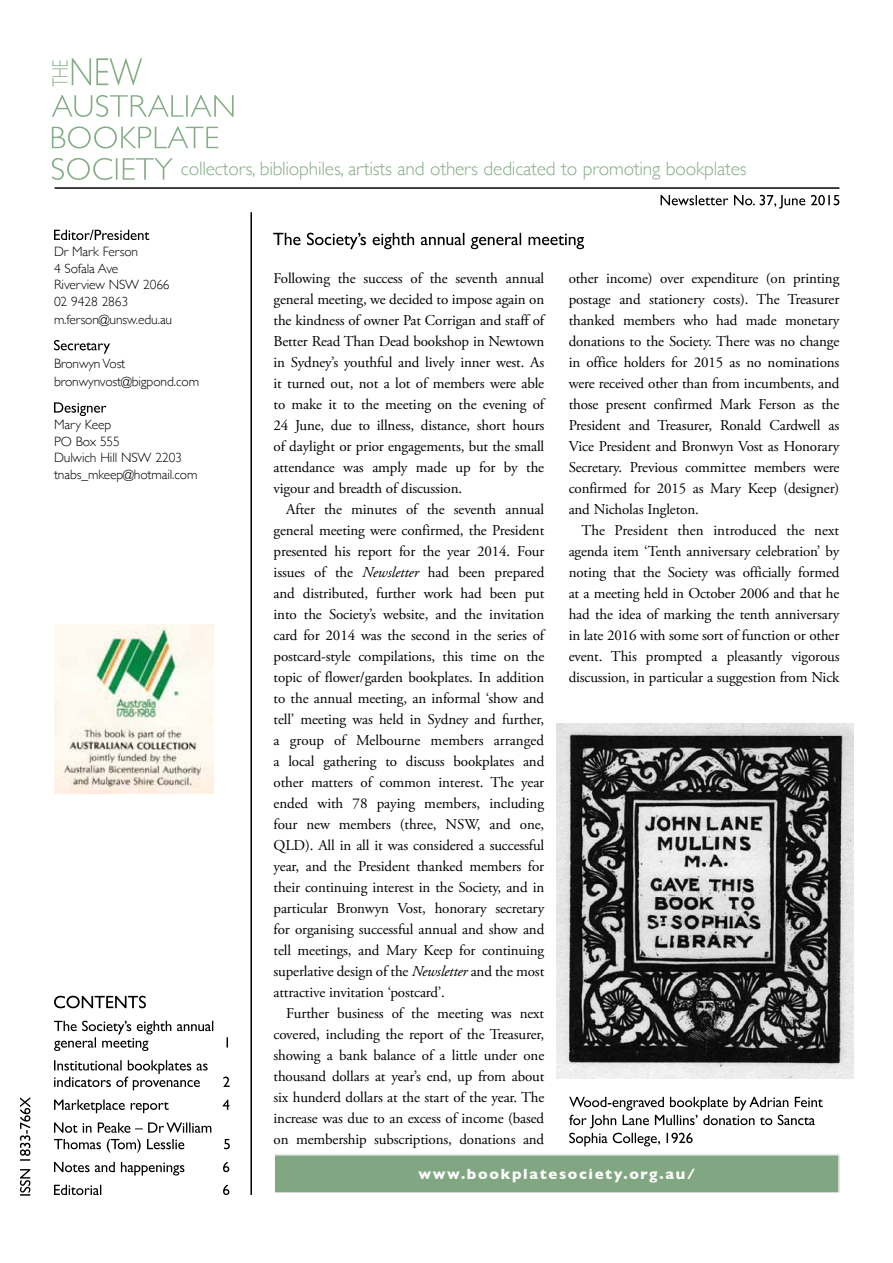
<style>
.page{position:relative;width:893px;height:1263px;background:#fff}
.page>*{position:absolute;margin:0;border:0;box-sizing:border-box;transform-origin:0 0}
.t1{font:300 19.35px "Gill Sans";letter-spacing:-.01em;color:#86ad87}
.t2{font:15px/21px "Adobe Garamond Pro";letter-spacing:-.01em;color:#000;text-align:justify}
.t3{font:700 15px "Gill Sans";letter-spacing:.11em;color:#fff}
.t4{font:300 13.5px/16.5px "Gill Sans";letter-spacing:-.01em;color:#000}
.s1{font-style:italic}
</style>
<div class="page">
<svg style="left:661px;top:195px;width:178px;height:14px"></svg>
<hr style="left:250px;top:212px;width:2px;height:983px;background:#000">
<svg style="left:273px;top:233px;width:311px;height:16px"></svg>
<svg style="left:20px;top:1097px;width:10px;height:98px"></svg>
<svg style="left:54px;top:230px;width:95px;height:10px"></svg>
<svg style="left:54px;top:340px;width:56px;height:14px"></svg>
<svg style="left:54px;top:402px;width:52px;height:14px"></svg>
<div style="left:274px;top:1154px;width:566px;height:39px;background:#81a782"></div>
<div style="left:274px;top:1155px;width:565px;height:38px;border:1px solid #fff"></div>
<svg style="left:569px;top:1097px;width:254px;height:49px"></svg>
<svg style="left:54px;top:996px;width:92px;height:12px"></svg>
<svg style="left:54px;top:1021px;width:174px;height:30px"></svg>
<svg style="left:54px;top:1060px;width:176px;height:30px"></svg>
<svg style="left:54px;top:1099px;width:175px;height:14px"></svg>
<svg style="left:54px;top:1122px;width:157px;height:11px"></svg>
<svg style="left:54px;top:1139px;width:176px;height:13px"></svg>
<svg style="left:54px;top:1162px;width:175px;height:13px"></svg>
<svg style="left:54px;top:1184px;width:175px;height:11px"></svg>
<img style="left:54px;top:624px;width:160px;height:170px">
<img style="left:557px;top:724px;width:296px;height:354px">
<svg style="left:52px;top:58px;width:90px;height:29px"></svg>
<svg style="left:52px;top:95px;width:182px;height:22px"></svg>
<svg style="left:52px;top:126px;width:166px;height:22px"></svg>
<svg style="left:52px;top:158px;width:121px;height:22px"></svg>
<hr style="left:55px;top:187px;width:784px;height:2px;background:#000">
<p class="t1" style="left:181px;top:154px;width:567px">collectors, bibliophiles, artists and others dedicated to promoting bookplates</p>
<p class="t4" style="left:54px;top:243px;width:117px">Dr Mark Ferson<br>4 Sofala Ave<br>Riverview NSW 2066<br>02 9428 2863</p>
<p class="t4" style="left:54px;top:311px;width:120px">m.ferson@unsw.edu.au</p>
<p class="t4" style="left:54px;top:354px;width:147px;line-height:18px">Bronwyn Vost bronwynvost@bigpond.com</p>
<p class="t4" style="left:54px;top:416px;width:145px">Mary Keep<br>PO Box 555<br>Dulwich Hill NSW 2203 tnabs_mkeep@hotmail.com</p>
<p class="t2" style="left:274px;top:268px;width:272px">Following the success of the seventh annual general meeting, we decided to impose again on the kindness of owner Pat Corrigan and staff of Better Read Than Dead bookshop in Newtown in Sydney’s youthful and lively inner west. As it turned out, not a lot of members were able to make it to the meeting on the evening of 24 June, due to illness, distance, short hours of daylight or prior engagements, but the small attendance was amply made up for by the vigour and breadth of discussion.</p>
<p class="t2" style="left:274px;top:499px;width:272px;text-indent:13px">After the minutes of the seventh annual general meeting were confirmed, the President presented his report for the year 2014. Four issues of the <span class="s1">Newsletter</span> had been prepared and distributed, further work had been put into the Society’s website, and the invitation card for 2014 was the second in the series of postcard-style compilations, this time on the topic of flower/garden bookplates. In addition to the annual meeting, an informal ‘show and tell’ meeting was held in Sydney and further, a group of Melbourne members arranged a local gathering to discuss bookplates and other matters of common interest. The year ended with 78 paying members, including four new members (three, NSW, and one, QLD). All in all it was considered a successful year, and the President thanked members for their continuing interest in the Society, and in particular Bronwyn Vost, honorary secretary for organising successful annual and show and tell meetings, and Mary Keep for continuing superlative design of the <span class="s1">Newsletter</span> and the most attractive invitation ‘postcard’.</p>
<p class="t2" style="left:274px;top:1003px;width:272px;text-indent:13px">Further business of the meeting was next covered, including the report of the Treasurer, showing a bank balance of a little under one thousand dollars at year’s end, up from about six hunderd dollars at the start of the year. The increase was due to an excess of income (based on membership subscriptions, donations and</p>
<p class="t2" style="left:569px;top:268px;width:272px">other income) over expenditure (on printing postage and stationery costs). The Treasurer thanked members who had made monetary donations to the Society. There was no change in office holders for 2015 as no nominations were received other than from incumbents, and those present confirmed Mark Ferson as the President and Treasurer, Ronald Cardwell as Vice President and Bronwyn Vost as Honorary Secretary. Previous committee members were confirmed for 2015 as Mary Keep (designer) and Nicholas Ingleton.</p>
<p class="t2" style="left:569px;top:520px;width:272px;text-indent:13px">The President then introduced the next agenda item ‘Tenth anniversary celebration’ by noting that the Society was officially formed at a meeting held in October 2006 and that he had the idea of marking the tenth anniversary in late 2016 with some sort of function or other event. This prompted a pleasantly vigorous discussion, in particular a suggestion from Nick</p>
<p class="t3" style="left:418px;top:1162px;width:278px">www.bookplatesociety.org.au/</p>
</div>
